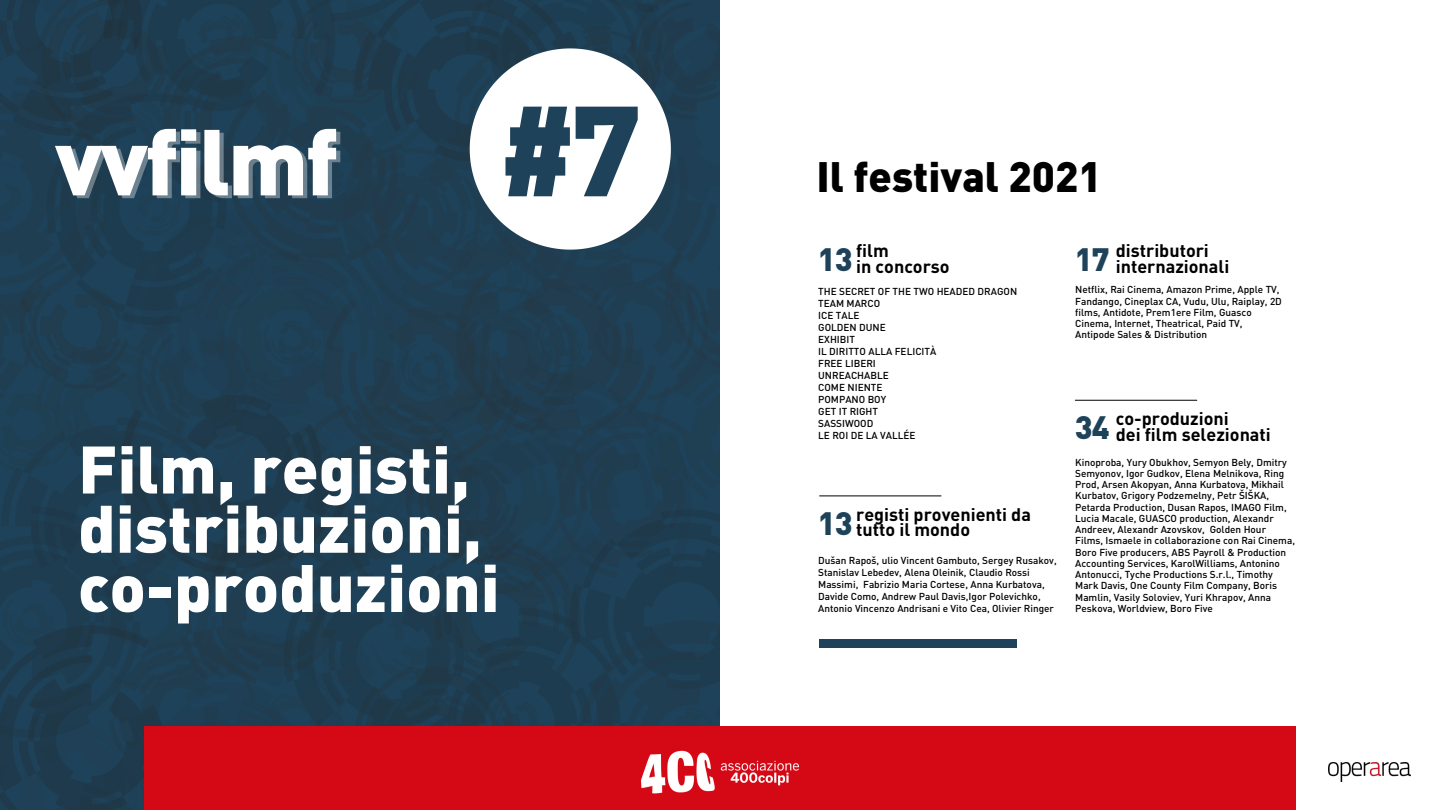
<style>
.page{position:relative;width:1440px;height:810px;background:#fff}
.page>*{position:absolute;margin:0;border:0;box-sizing:border-box;transform-origin:0 0}
.t1{font:800 115px "Cooper Hewitt";color:#1e4259}
.t2{font:900 92px "DIN Pro";letter-spacing:-.03em;color:#fff}
.t3{font:900 66px/59.2px "DIN Pro";color:#fff}
.t4{font:900 42px "DIN Pro";color:#000}
.t5{font:900 32px "DIN Pro";letter-spacing:-.025em;color:#1e4259}
.t6{font:700 18px/15.8px "DIN Pro";color:#000}
.t7{font:500 10px/11.2px "DIN Pro";color:#000}
</style>
<div class="page">
<div style="left:0;top:0;width:720px;height:810px;background:#1e3e52"></div>
<div style="left:145px;top:726px;width:1151px;height:84px;background:#d50816"></div>
<div style="left:819px;top:640px;width:197px;height:8px;background:#1e4259"></div>
<img style="left:641px;top:751px;width:158px;height:43px">
<svg style="left:470px;top:48px;width:201px;height:202px"></svg>
<hr style="left:820px;top:496px;width:121px;height:1px;background:#000">
<hr style="left:1075px;top:400px;width:122px;height:1px;background:#000">
<img style="left:1328px;top:763px;width:83px;height:19px">
<h2 class="t2" style="left:55px;top:101px;width:285px">vvfilmf</h2>
<h1 class="t1" style="left:503px;top:110px;width:139px">#7</h1>
<h3 class="t3" style="left:78px;top:436px;width:423px">Film, registi, distribuzioni, co-produzioni</h3>
<h3 class="t4" style="left:816px;top:149px;width:287px">Il festival 2021</h3>
<h3 class="t6" style="left:856px;top:242px;width:95px">film<br>in concorso</h3>
<p class="t7" style="left:818px;top:285px;width:201px;line-height:12px">THE SECRET OF THE TWO HEADED DRAGON<br>TEAM MARCO<br>ICE TALE<br>GOLDEN DUNE<br>EXHIBIT<br>IL DIRITTO ALLA FELICITÀ<br>FREE LIBERI<br>UNREACHABLE<br>COME NIENTE<br>POMPANO BOY<br>GET IT RIGHT<br>SASSIWOOD<br>LE ROI DE LA VALLÉE</p>
<h3 class="t6" style="left:1116px;top:242px;width:115px">distributori internazionali</h3>
<p class="t7" style="left:1075px;top:284px;width:208px">Netflix, Rai Cinema, Amazon Prime, Apple TV, Fandango, Cineplax CA, Vudu, Ulu, Raiplay, 2D films, Antidote, Prem1ere Film, Guasco Cinema, Internet, Theatrical, Paid TV, Antipode Sales &amp; Distribution</p>
<h3 class="t5" style="left:818px;top:238px;width:36px">13</h3>
<h3 class="t5" style="left:1075px;top:238px;width:36px">17</h3>
<h3 class="t6" style="left:1116px;top:410px;width:157px">co-produzioni<br>dei film selezionati</h3>
<p class="t7" style="left:1075px;top:456px;width:221px">Kinoproba, Yury Obukhov, Semyon Bely, Dmitry Semyonov, Igor Gudkov, Elena Melnikova, Ring Prod, Arsen Akopyan, Anna Kurbatova, Mikhail Kurbatov, Grigory Podzemelny, Petr ŠIŠKA, Petarda Production, Dusan Rapos, IMAGO Film, Lucia Macale, GUASCO production, Alexandr Andreev, Alexandr Azovskov, Golden Hour Films, Ismaele in collaborazione con Rai Cinema, Boro Five producers, ABS Payroll &amp; Production Accounting Services, KarolWilliams, Antonino Antonucci, Tyche Productions S.r.l., Timothy Mark Davis, One County Film Company, Boris Mamlin, Vasily Soloviev, Yuri Khrapov, Anna Peskova, Worldview, Boro Five</p>
<h3 class="t5" style="left:1075px;top:406px;width:36px">34</h3>
<h3 class="t6" style="left:856px;top:505px;width:176px">registi provenienti da tutto il mondo</h3>
<p class="t7" style="left:818px;top:554px;width:240px;line-height:12px">Dušan Rapoš, ulio Vincent Gambuto, Sergey Rusakov, Stanislav Lebedev, Alena Oleinik, Claudio Rossi Massimi, Fabrizio Maria Cortese, Anna Kurbatova, Davide Como, Andrew Paul Davis,Igor Polevichko, Antonio Vincenzo Andrisani e Vito Cea, Olivier Ringer</p>
<h3 class="t5" style="left:818px;top:502px;width:36px">13</h3>
</div>
